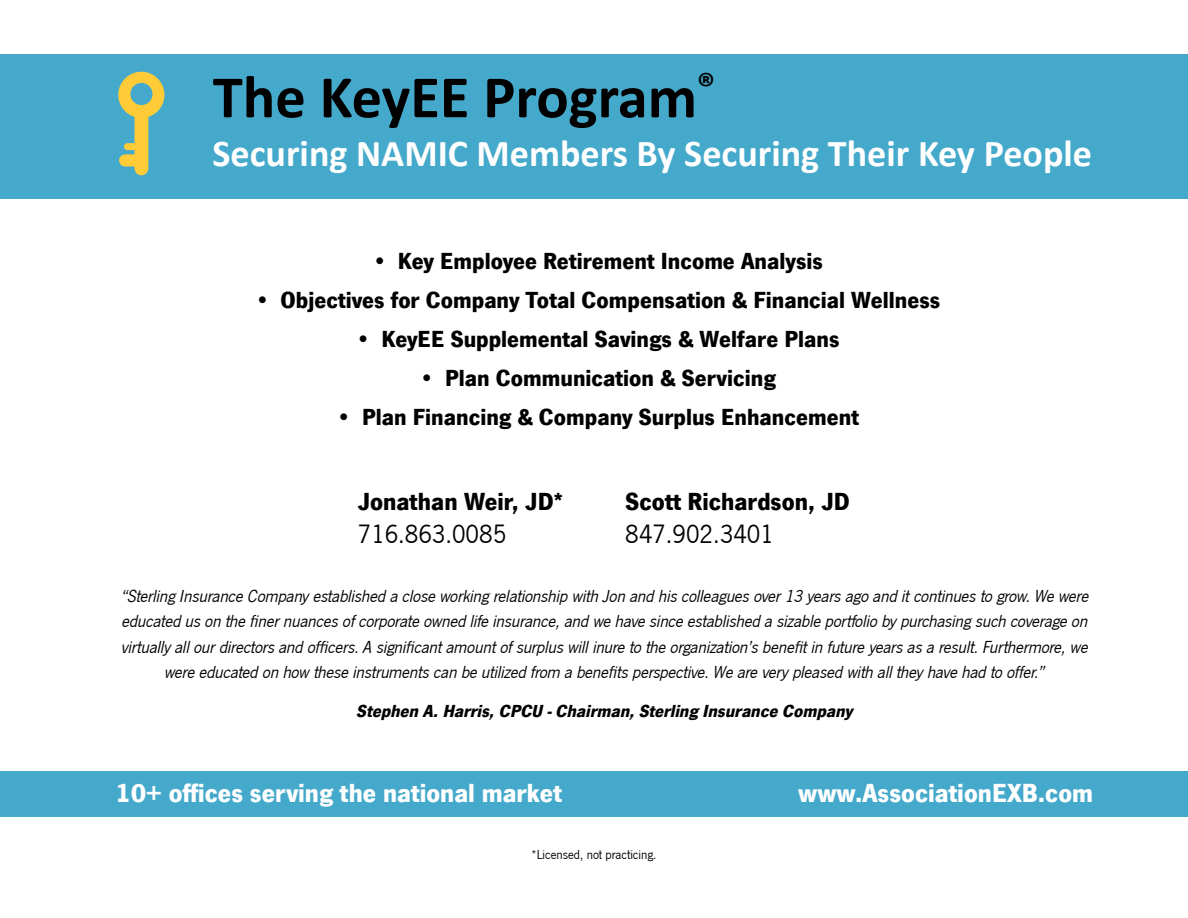
<style>
.page{position:relative;width:1188px;height:918px;background:#fff}
.page>*{position:absolute;margin:0;border:0;box-sizing:border-box;transform-origin:0 0}
.t1{font:700 60.6px "Calibri";color:#000}
.t2{font:700 38.1px "Calibri";color:#fff}
.t3{font:27.45px "News Got";color:#000}
.t4{font:700 27px "News Got";color:#fff}
.t5{font:700 25.5px "News Got";color:#000}
.t6{font:700 24px "News Got";color:#000}
.t7{font:italic 18px/25.5px "News Got";letter-spacing:-.005em;color:#000;text-align:center}
.t8{font:italic 700 18px "News Got";color:#000}
.t9{font:13.5px "News Got";color:#000}
</style>
<div class="page">
<div style="left:0;top:54px;width:1188px;height:144px;background:#45a9cb"></div>
<div style="left:0;top:771px;width:1188px;height:46px;background:#45a9cb"></div>
<svg style="left:118px;top:72px;width:46px;height:103px"></svg>
<h1 class="t1" style="left:213px;top:54px;width:504px">The KeyEE Program<sup>®</sup></h1>
<h2 class="t2" style="left:212px;top:127px;width:881px">Securing NAMIC Members By Securing Their Key People</h2>
<h3 class="t6" style="left:372px;top:247px;width:453px">• Key Employee Retirement Income Analysis</h3>
<h3 class="t6" style="left:254px;top:286px;width:688px">• Objectives for Company Total Compensation &amp; Financial Wellness</h3>
<h3 class="t6" style="left:355px;top:325px;width:486px">• KeyEE Supplemental Savings &amp; Welfare Plans</h3>
<h3 class="t6" style="left:419px;top:364px;width:358px">• Plan Communication &amp; Servicing</h3>
<h3 class="t6" style="left:336px;top:403px;width:525px">• Plan Financing &amp; Company Surplus Enhancement</h3>
<h3 class="t5" style="left:358px;top:487px;width:207px">Jonathan Weir, JD*</h3>
<h3 class="t3" style="left:358px;top:519px;width:150px">716.863.0085</h3>
<h3 class="t5" style="left:625px;top:487px;width:226px">Scott Richardson, JD</h3>
<h3 class="t3" style="left:625px;top:519px;width:150px">847.902.3401</h3>
<p class="t7" style="left:121px;top:583px;width:970px">“Sterling Insurance Company established a close working relationship with Jon and his colleagues over 13 years ago and it continues to grow. We were educated us on the finer nuances of corporate owned life insurance, and we have since established a sizable portfolio by purchasing such coverage on virtually all our directors and officers. A significant amount of surplus will inure to the organization’s benefit in future years as a result. Furthermore, we were educated on how these instruments can be utilized from a benefits perspective. We are very pleased with all they have had to offer.”</p>
<p class="t8" style="left:357px;top:701px;width:498px">Stephen A. Harris, CPCU - Chairman, Sterling Insurance Company</p>
<h3 class="t4" style="left:115px;top:777px;width:448px">10+ offices serving the national market</h3>
<h3 class="t4" style="left:798px;top:777px;width:296px">www.AssociationEXB.com</h3>
<p class="t9" style="left:532px;top:847px;width:126px">*Licensed, not practicing.</p>
</div>
